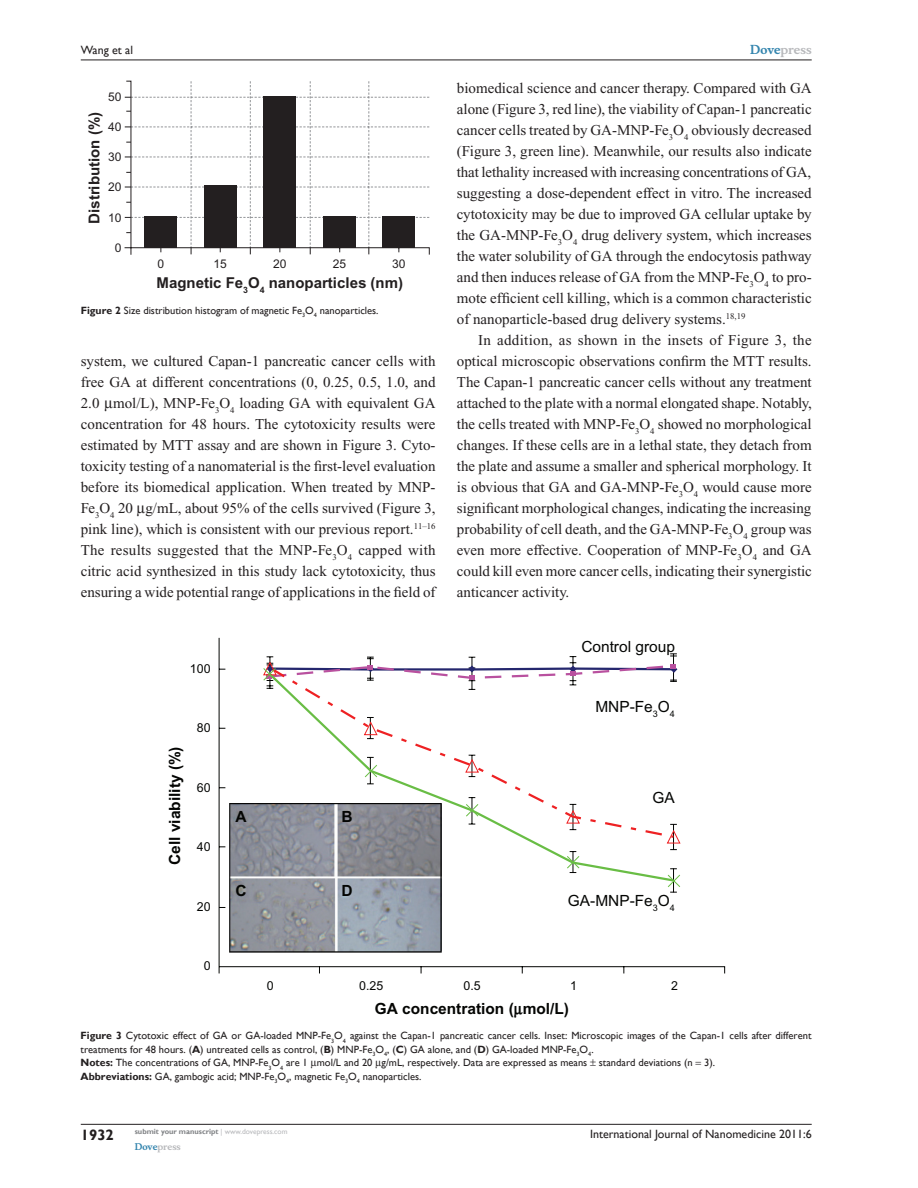
<style>
.page{position:relative;width:918px;height:1188px;background:#fff}
.page>*{position:absolute;margin:0;border:0;box-sizing:border-box;transform-origin:0 0}
.t1{font:700 15.45px "Arial";color:#040503}
.t2{font:15.45px "Arial";color:#040503}
.t3{font:15px/21px "Times New Roman";color:#231f20;text-align:justify}
.t4{font:700 15px "Arial";color:#231f20}
.t5{font:700 15px "Gill Sans";color:#231f20}
.t6{font:12.3px "Arial";color:#040503}
.t7{font:12px "Gill Sans";color:#231f20}
.t8{font:12px "Arial";color:#231f20}
.t9{font:700 12px "Musee";color:#b8b9bc}
.t10{font:10.5px/13.5px "Gill Sans";color:#231f20}
.t11{font:700 9px "Musee";color:#b8b9bc}
.t12{font:700 7.5px "Gill Sans";color:#808285}
.s1{font-weight:700}
.s2{color:#3485ae}
.s3{font-weight:400;color:#b8b9bc}
</style>
<div class="page">
<hr style="left:81px;top:1124px;width:731px;height:1px;background:#231f20">
<hr style="left:81px;top:60px;width:731px;height:1px;background:#231f20">
<svg style="left:125px;top:81px;width:304px;height:173px"></svg>
<svg style="left:218px;top:638px;width:507px;height:336px"></svg>
<svg style="left:266px;top:681px;width:410px;height:202px"></svg>
<svg style="left:364px;top:721px;width:317px;height:167px"></svg>
<svg style="left:263px;top:661px;width:414px;height:20px"></svg>
<p class="t7" style="left:81px;top:43px;width:54px">Wang et al</p>
<p class="t8" style="left:108px;top:90px;width:15px">50</p>
<p class="t4" style="left:85px;top:224px;width:113px;rotate:-90deg">Distribution (%)</p>
<p class="t8" style="left:108px;top:120px;width:15px">40</p>
<p class="t8" style="left:108px;top:150px;width:15px">30</p>
<p class="t8" style="left:108px;top:180px;width:15px">20</p>
<p class="t8" style="left:108px;top:211px;width:15px">10</p>
<p class="t8" style="left:115px;top:241px;width:8px">0</p>
<p class="t8" style="left:333px;top:257px;width:15px">25</p>
<p class="t8" style="left:392px;top:257px;width:15px">30</p>
<p class="t8" style="left:157px;top:257px;width:8px">0</p>
<p class="t8" style="left:214px;top:257px;width:15px">15</p>
<p class="t8" style="left:273px;top:257px;width:15px">20</p>
<p class="t4" style="left:157px;top:274px;width:248px">Magnetic Fe<sub>3</sub>O<sub>4</sub> nanoparticles (nm)</p>
<p class="t10" style="left:81px;top:304px;width:299px"><span class="s1">Figure 2</span> Size distribution histogram of magnetic Fe<sub>3</sub>O<sub>4</sub> nanoparticles.</p>
<p class="t3" style="left:81px;top:350px;width:356px">system, we cultured Capan-1 pancreatic cancer cells with free GA at different concentrations (0, 0.25, 0.5, 1.0, and 2.0 mol/L), MNP-Fe<sub>3</sub>O<sub>4</sub> loading GA with equivalent GA concentration for 48 hours. The cytotoxicity results were estimated by MTT assay and are shown in Figure 3. Cyto&shy;toxicity testing of a nanomaterial is the first-level evaluation before its biomedical application. When treated by MNP-Fe<sub>3</sub>O<sub>4</sub> 20 g/mL, about 95% of the cells survived (Figure 3, pink line), which is consistent with our previous report.<sup>11–16<br></sup>The results suggested that the MNP-Fe<sub>3</sub>O<sub>4</sub> capped with citric acid synthesized in this study lack cytotoxicity, thus ensuring a wide potential range of applications in the field of</p>
<p class="t6" style="left:190px;top:662px;width:22px">100</p>
<p class="t1" style="left:166px;top:865px;width:120px;rotate:-90deg">Cell viability (%)</p>
<p class="t6" style="left:197px;top:721px;width:15px">80</p>
<p class="t6" style="left:197px;top:781px;width:15px">60</p>
<p class="t6" style="left:197px;top:840px;width:15px">40</p>
<p class="t6" style="left:197px;top:899px;width:15px">20</p>
<p class="t1" style="left:235px;top:807px;width:13px">A</p>
<p class="t1" style="left:342px;top:807px;width:13px">B</p>
<p class="t1" style="left:235px;top:882px;width:13px">C</p>
<p class="t1" style="left:342px;top:882px;width:13px">D</p>
<p class="t9" style="left:750px;top:43px;width:63px"><span class="s2">Dove</span>press</p>
<p class="t3" style="left:457px;top:77px;width:356px">biomedical science and cancer therapy. Compared with GA alone (Figure 3, red line), the viability of Capan-1 pancreatic cancer cells treated by GA-MNP-Fe<sub>3</sub>O<sub>4</sub> obviously decreased (Figure 3, green line). Meanwhile, our results also indicate that lethality increased with increasing concentrations of GA, suggesting a dose-dependent effect in vitro. The increased cytotoxicity may be due to improved GA cellular uptake by the GA-MNP-Fe<sub>3</sub>O<sub>4</sub> drug delivery system, which increases the water solubility of GA through the endocytosis pathway and then induces release of GA from the MNP-Fe<sub>3</sub>O<sub>4</sub> to pro&shy;mote efficient cell killing, which is a common characteristic of nanoparticle-based drug delivery systems.<sup>18,19</sup></p>
<p class="t3" style="left:457px;top:329px;width:357px;text-indent:21px">In addition, as shown in the insets of Figure 3, the optical microscopic observations confirm the MTT results.<br>The Capan-1 pancreatic cancer cells without any treatment attached to the plate with a normal elongated shape. Notably, the cells treated with MNP-Fe<sub>3</sub>O<sub>4</sub> showed no morphological changes. If these cells are in a lethal state, they detach from the plate and assume a smaller and spherical morphology. It is obvious that GA and GA-MNP-Fe<sub>3</sub>O<sub>4</sub> would cause more significant morphological changes, indicating the increasing probability of cell death, and the GA-MNP-Fe<sub>3</sub>O<sub>4</sub> group was even more effective. Cooperation of MNP-Fe<sub>3</sub>O<sub>4</sub> and GA could kill even more cancer cells, indicating their synergistic anticancer activity.</p>
<p class="t2" style="left:581px;top:637px;width:95px">Control group</p>
<p class="t2" style="left:595px;top:698px;width:81px">MNP-Fe<sub>3</sub>O<sub>4</sub></p>
<p class="t2" style="left:653px;top:789px;width:24px">GA</p>
<p class="t2" style="left:568px;top:892px;width:109px">GA-MNP-Fe<sub>3</sub>O<sub>4</sub></p>
<p class="t6" style="left:204px;top:959px;width:8px">0</p>
<p class="t6" style="left:267px;top:979px;width:8px">0</p>
<p class="t6" style="left:359px;top:979px;width:26px">0.25</p>
<p class="t6" style="left:464px;top:979px;width:19px">0.5</p>
<p class="t6" style="left:570px;top:979px;width:8px">1</p>
<p class="t6" style="left:671px;top:979px;width:8px">2</p>
<p class="t1" style="left:375px;top:1000px;width:196px">GA concentration ( mol/L)</p>
<p class="t10" style="left:81px;top:1029px;width:732px"><span class="s1">Figure 3</span> Cytotoxic effect of GA or GA-loaded MNP-Fe<sub>3</sub>O<sub>4</sub> against the Capan-1 pancreatic cancer cells. Inset: Microscopic images of the Capan-1 cells after different treatments for 48 hours. (<span class="s1">A</span>) untreated cells as control, (<span class="s1">B</span>) MNP-Fe<sub>3</sub>O<sub>4</sub>, (<span class="s1">C</span>) GA alone, and (<span class="s1">D</span>) GA-loaded MNP-Fe<sub>3</sub>O<sub>4</sub>.<br><span class="s1">Notes:</span> The concentrations of GA, MNP-Fe<sub>3</sub>O<sub>4</sub> are 1 mol/L and 20 g/mL, respectively. Data are expressed as means standard deviations (n 3).<br><span class="s1">Abbreviations:</span> GA, gambogic acid; MNP-Fe<sub>3</sub>O<sub>4</sub>, magnetic Fe<sub>3</sub>O<sub>4</sub> nanoparticles.</p>
<p class="t5" style="left:81px;top:1126px;width:35px">1932</p>
<p class="t12" style="left:135px;top:1127px;width:154px">submit your manuscript <span class="s3">| www.dovepress.com</span></p>
<p class="t11" style="left:135px;top:1141px;width:48px"><span class="s2">Dove</span>press</p>
<p class="t7" style="left:590px;top:1127px;width:223px">International Journal of Nanomedicine 2011:6</p>
</div>
